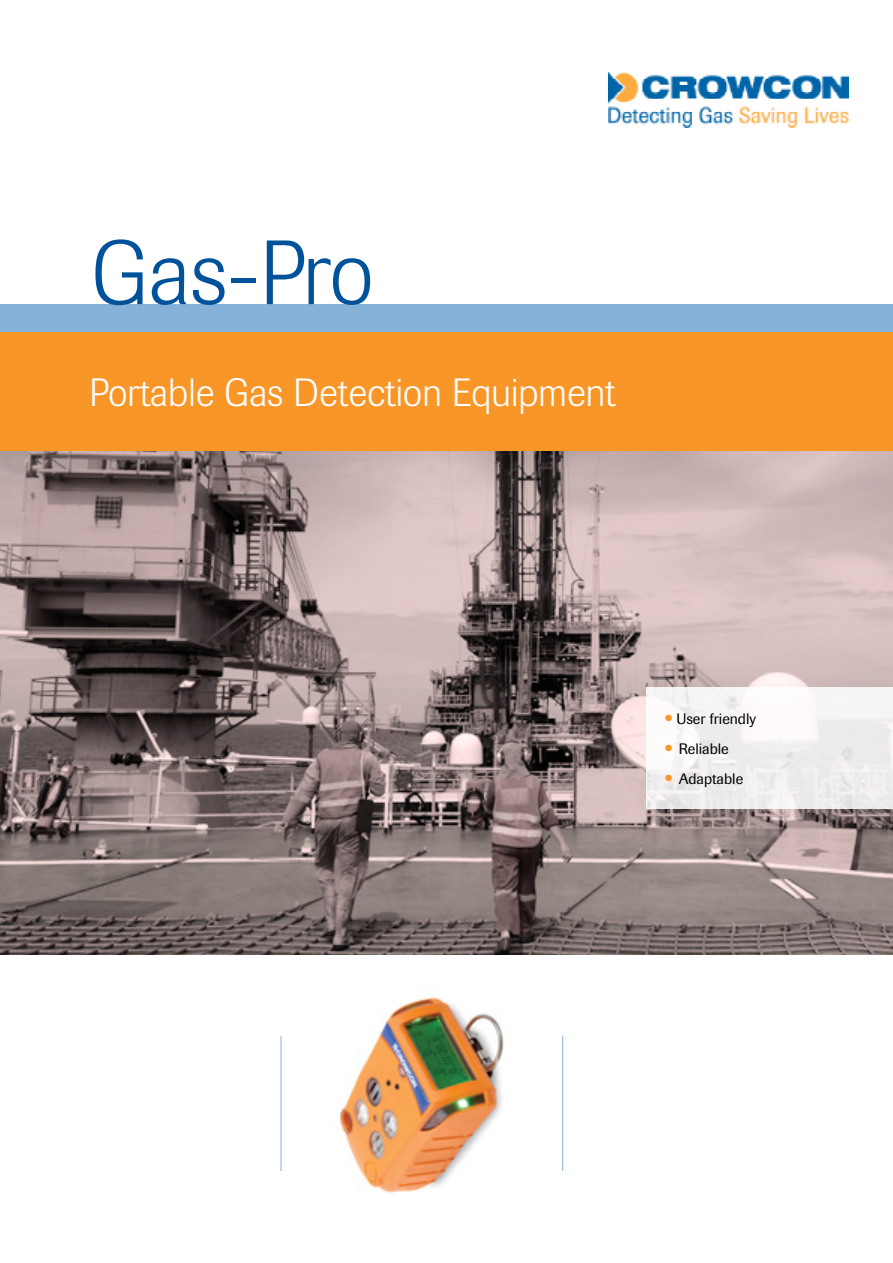
<style>
.page{position:relative;width:893px;height:1263px;background:#fff}
.page>*{position:absolute;margin:0;border:0;box-sizing:border-box;transform-origin:0 0}
.t1{font:300 90px "Imago";letter-spacing:-.01em;color:#00539b}
.t2{font:300 39px "Imago";color:#fff}
.t3{font:15px "Imago";color:#000}
</style>
<div class="page">
<img style="left:0;top:451px;width:893px;height:504px">
<div style="left:646px;top:687px;width:247px;height:121px;background:#f3f0f0"></div>
<div style="left:0;top:332px;width:893px;height:119px;background:#f89728"></div>
<div style="left:0;top:304px;width:893px;height:28px;background:#86b1d8"></div>
<img style="left:608px;top:73px;width:241px;height:54px">
<hr style="left:281px;top:1036px;width:1px;height:135px;background:#86b1d8">
<hr style="left:562px;top:1036px;width:1px;height:135px;background:#86b1d8">
<img style="left:339px;top:997px;width:165px;height:197px">
<h1 class="t1" style="left:91px;top:223px;width:285px">Gas-Pro</h1>
<h2 class="t2" style="left:89px;top:370px;width:528px">Portable Gas Detection Equipment</h2>
<p class="t3" style="left:665px;top:710px;width:92px"><sup>●</sup> User friendly</p>
<p class="t3" style="left:665px;top:740px;width:65px"><sup>●</sup> Reliable</p>
<p class="t3" style="left:665px;top:770px;width:80px"><sup>●</sup> Adaptable</p>
</div>
